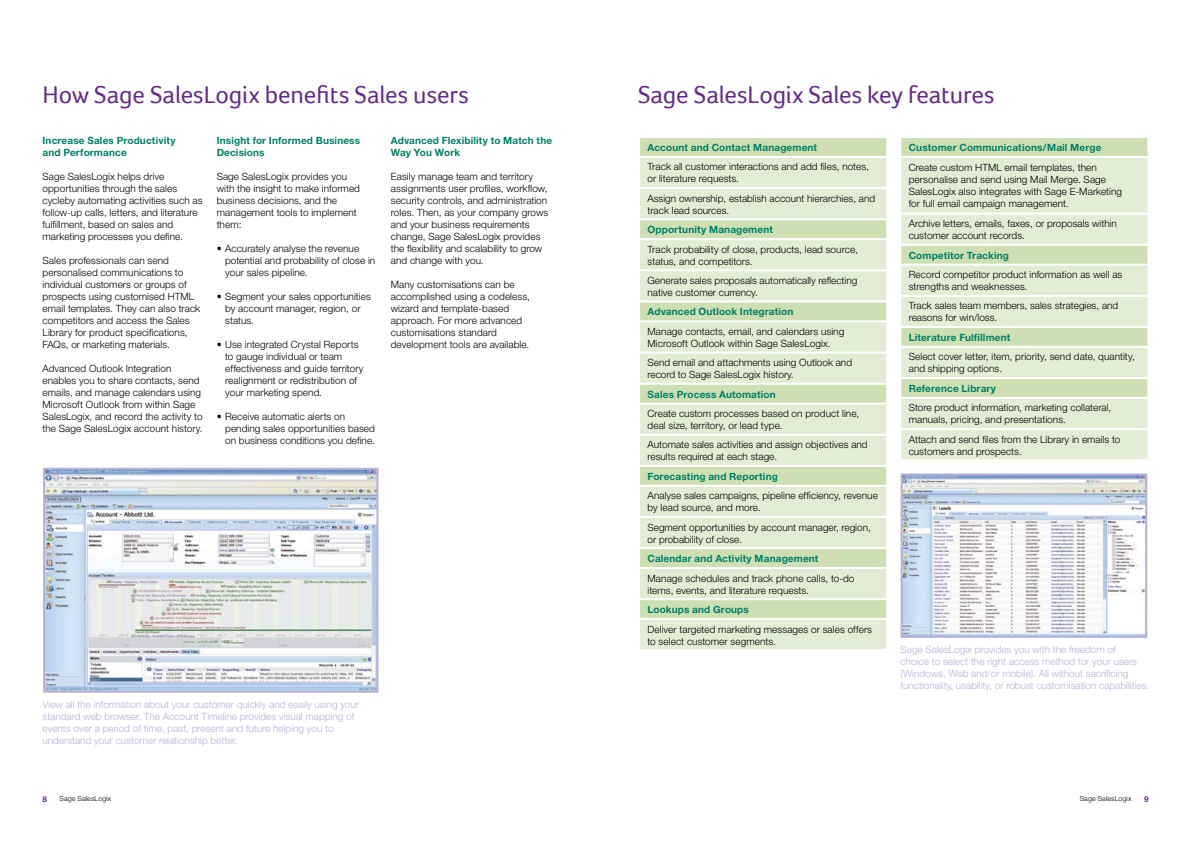
<style>
.page{position:relative;width:1191px;height:842px;background:#fff}
.page>*{position:absolute;margin:0;border:0;box-sizing:border-box;transform-origin:0 0}
.t1{font:25px "Foco";letter-spacing:-.005em;color:#652d89}
.t2{font:300 10px/12px "Helvetica Neue";letter-spacing:.005em;color:#000}
.t3{font:300 10px/12px "Helvetica Neue";color:#b9b2d8}
.t4{font:700 10px/12px "Helvetica Neue";letter-spacing:.015em;color:#008066}
.t5{font:700 8px "Helvetica Neue";color:#652d89}
.t6{font:300 7px "Helvetica Neue";letter-spacing:.02em;color:#000}
</style>
<div class="page">
<div style="left:640px;top:138px;width:246px;height:18px;background:#cee0b3"></div>
<svg style="left:640px;top:158px;width:246px;height:491px;background:#dce9cb"></svg>
<svg style="left:640px;top:189px;width:246px;height:358px;background:#deeacf"></svg>
<svg style="left:886px;top:138px;width:1px;height:18px"></svg>
<hr style="left:638px;top:187px;width:250px;height:2px;background:#fff">
<hr style="left:638px;top:218px;width:250px;height:2px;background:#fff">
<svg style="left:886px;top:220px;width:1px;height:18px"></svg>
<hr style="left:638px;top:238px;width:250px;height:2px;background:#fff">
<hr style="left:638px;top:269px;width:250px;height:2px;background:#fff">
<hr style="left:638px;top:300px;width:250px;height:2px;background:#fff">
<svg style="left:886px;top:302px;width:1px;height:18px"></svg>
<hr style="left:638px;top:320px;width:250px;height:2px;background:#fff">
<hr style="left:638px;top:351px;width:250px;height:2px;background:#fff">
<hr style="left:638px;top:383px;width:250px;height:2px;background:#fff">
<svg style="left:886px;top:385px;width:1px;height:18px"></svg>
<hr style="left:638px;top:403px;width:250px;height:2px;background:#fff">
<hr style="left:638px;top:434px;width:250px;height:2px;background:#fff">
<hr style="left:638px;top:465px;width:250px;height:2px;background:#fff">
<svg style="left:886px;top:467px;width:1px;height:18px"></svg>
<hr style="left:638px;top:485px;width:250px;height:2px;background:#fff">
<hr style="left:638px;top:516px;width:250px;height:2px;background:#fff">
<hr style="left:638px;top:547px;width:250px;height:2px;background:#fff">
<svg style="left:886px;top:549px;width:1px;height:18px"></svg>
<hr style="left:638px;top:567px;width:250px;height:2px;background:#fff">
<hr style="left:638px;top:598px;width:250px;height:2px;background:#fff">
<svg style="left:886px;top:600px;width:1px;height:18px"></svg>
<hr style="left:638px;top:618px;width:250px;height:2px;background:#fff">
<div style="left:901px;top:138px;width:246px;height:18px;background:#cee0b3"></div>
<div style="left:901px;top:158px;width:246px;height:55px;background:#e3edd6"></div>
<svg style="left:901px;top:215px;width:246px;height:244px;background:#deeace"></svg>
<svg style="left:1147px;top:138px;width:1px;height:18px"></svg>
<hr style="left:899px;top:244px;width:250px;height:2px;background:#fff">
<svg style="left:1147px;top:246px;width:1px;height:18px"></svg>
<hr style="left:899px;top:264px;width:250px;height:2px;background:#fff">
<hr style="left:899px;top:295px;width:250px;height:2px;background:#fff">
<hr style="left:899px;top:326px;width:250px;height:2px;background:#fff">
<svg style="left:1147px;top:328px;width:1px;height:18px"></svg>
<hr style="left:899px;top:346px;width:250px;height:2px;background:#fff">
<hr style="left:899px;top:377px;width:250px;height:2px;background:#fff">
<svg style="left:1147px;top:379px;width:1px;height:18px"></svg>
<hr style="left:899px;top:397px;width:250px;height:2px;background:#fff">
<hr style="left:899px;top:428px;width:250px;height:2px;background:#fff">
<img style="left:903px;top:476px;width:241px;height:159px">
<div style="left:900px;top:473px;width:247px;height:165px;border:2px solid #b9b2d8"></div>
<img style="left:46px;top:471px;width:329px;height:219px">
<div style="left:43px;top:468px;width:335px;height:225px;border:2px solid #b9b2d8"></div>
<h1 class="t1" style="left:43px;top:80px;width:428px">How Sage SalesLogix benefits Sales users</h1>
<p class="t4" style="left:43px;top:134px;width:135px">Increase Sales Productivity and Performance</p>
<p class="t2" style="left:43px;top:170px;width:161px">Sage SalesLogix helps drive opportunities through the sales cycleby automating activities such as follow-up calls, letters, and literature fulfillment, based on sales and marketing processes you define.</p>
<p class="t2" style="left:43px;top:254px;width:159px">Sales professionals can send personalised communications to individual customers or groups of prospects using customised HTML email templates. They can also track competitors and access the Sales Library for product specifications, FAQs, or marketing materials.</p>
<p class="t2" style="left:43px;top:362px;width:162px">Advanced Outlook Integration enables you to share contacts, send emails, and manage calendars using Microsoft Outlook from within Sage SalesLogix, and record the activity to the Sage SalesLogix account history.</p>
<p class="t4" style="left:217px;top:134px;width:145px">Insight for Informed Business<br>Decisions</p>
<p class="t2" style="left:217px;top:170px;width:145px">Sage SalesLogix provides you with the insight to make informed business decisions, and the management tools to implement them:</p>
<p class="t2" style="left:225px;top:242px;width:152px;text-indent:-8px">• Accurately analyse the revenue potential and probability of close in your sales pipeline.</p>
<p class="t2" style="left:225px;top:290px;width:147px;text-indent:-8px">• Segment your sales opportunities by account manager, region, or status.</p>
<p class="t2" style="left:225px;top:338px;width:140px;text-indent:-8px">• Use integrated Crystal Reports to gauge individual or team effectiveness and guide territory realignment or redistribution of your marketing spend.</p>
<p class="t2" style="left:225px;top:410px;width:151px;text-indent:-8px">• Receive automatic alerts on pending sales opportunities based on business conditions you define.</p>
<p class="t4" style="left:391px;top:134px;width:163px">Advanced Flexibility to Match the<br>Way You Work</p>
<p class="t2" style="left:391px;top:170px;width:159px">Easily manage team and territory assignments user profiles, workflow, security controls, and administration roles. Then, as your company grows and your business requirements change, Sage SalesLogix provides the flexibility and scalability to grow and change with you.</p>
<p class="t2" style="left:391px;top:278px;width:141px">Many customisations can be accomplished using a codeless, wizard and template-based approach. For more advanced customisations standard development tools are available.</p>
<p class="t3" style="left:43px;top:699px;width:318px">View all the information about your customer quickly and easily using your standard web browser. The Account Timeline provides visual mapping of events over a period of time, past, present and future helping you to understand your customer relationship better.</p>
<h1 class="t1" style="left:638px;top:80px;width:358px">Sage SalesLogix Sales key features</h1>
<p class="t4" style="left:647px;top:141px;width:171px">Account and Contact Management</p>
<p class="t2" style="left:647px;top:161px;width:223px">Track all customer interactions and add files, notes, or literature requests.</p>
<p class="t2" style="left:647px;top:192px;width:229px">Assign ownership, establish account hierarchies, and track lead sources.</p>
<p class="t4" style="left:647px;top:223px;width:127px">Opportunity Management</p>
<p class="t2" style="left:647px;top:243px;width:212px">Track probability of close, products, lead source, status, and competitors.</p>
<p class="t2" style="left:647px;top:274px;width:211px">Generate sales proposals automatically reflecting native customer currency.</p>
<p class="t4" style="left:647px;top:306px;width:147px">Advanced Outlook Integration</p>
<p class="t2" style="left:647px;top:325px;width:198px">Manage contacts, email, and calendars using<br>Microsoft Outlook within Sage SalesLogix.</p>
<p class="t2" style="left:647px;top:356px;width:206px">Send email and attachments using Outlook and record to Sage SalesLogix history.</p>
<p class="t4" style="left:647px;top:388px;width:130px">Sales Process Automation</p>
<p class="t2" style="left:647px;top:407px;width:213px">Create custom processes based on product line, deal size, territory, or lead type.</p>
<p class="t2" style="left:647px;top:438px;width:222px">Automate sales activities and assign objectives and results required at each stage.</p>
<p class="t4" style="left:647px;top:470px;width:132px">Forecasting and Reporting</p>
<p class="t2" style="left:647px;top:490px;width:232px">Analyse sales campaigns, pipeline efficiency, revenue by lead source, and more.</p>
<p class="t2" style="left:647px;top:521px;width:225px">Segment opportunities by account manager, region, or probability of close.</p>
<p class="t4" style="left:647px;top:552px;width:172px">Calendar and Activity Management</p>
<p class="t2" style="left:647px;top:572px;width:208px">Manage schedules and track phone calls, to-do items, events, and literature requests.</p>
<p class="t4" style="left:647px;top:603px;width:103px">Lookups and Groups</p>
<p class="t2" style="left:647px;top:623px;width:226px">Deliver targeted marketing messages or sales offers to select customer segments.</p>
<p class="t4" style="left:908px;top:141px;width:194px">Customer Communications/Mail Merge</p>
<p class="t2" style="left:908px;top:161px;width:215px">Create custom HTML email templates, then personalise and send using Mail Merge. Sage SalesLogix also integrates with Sage E-Marketing for full email campaign management.</p>
<p class="t2" style="left:908px;top:217px;width:210px">Archive letters, emails, faxes, or proposals within customer account records.</p>
<p class="t4" style="left:908px;top:249px;width:102px">Competitor Tracking</p>
<p class="t2" style="left:908px;top:268px;width:215px">Record competitor product information as well as strengths and weaknesses.</p>
<p class="t2" style="left:908px;top:300px;width:211px">Track sales team members, sales strategies, and reasons for win/loss.</p>
<p class="t4" style="left:908px;top:331px;width:103px">Literature Fulfillment</p>
<p class="t2" style="left:908px;top:351px;width:228px">Select cover letter, item, priority, send date, quantity, and shipping options.</p>
<p class="t4" style="left:908px;top:382px;width:89px">Reference Library</p>
<p class="t2" style="left:908px;top:402px;width:204px">Store product information, marketing collateral, manuals, pricing, and presentations.</p>
<p class="t2" style="left:908px;top:433px;width:213px">Attach and send files from the Library in emails to customers and prospects.</p>
<p class="t3" style="left:900px;top:643px;width:250px">Sage SalesLogix provides you with the freedom of<br>choice to select the right access method for your users (Windows, Web and/or mobile). All without sacrificing functionality, usability, or robust customisation capabilities.</p>
<p class="t5" style="left:43px;top:794px;width:6px">8</p>
<p class="t6" style="left:60px;top:794px;width:53px">Sage SalesLogix</p>
<p class="t6" style="left:1079px;top:794px;width:53px">Sage SalesLogix</p>
<p class="t5" style="left:1144px;top:794px;width:6px">9</p>
</div>
